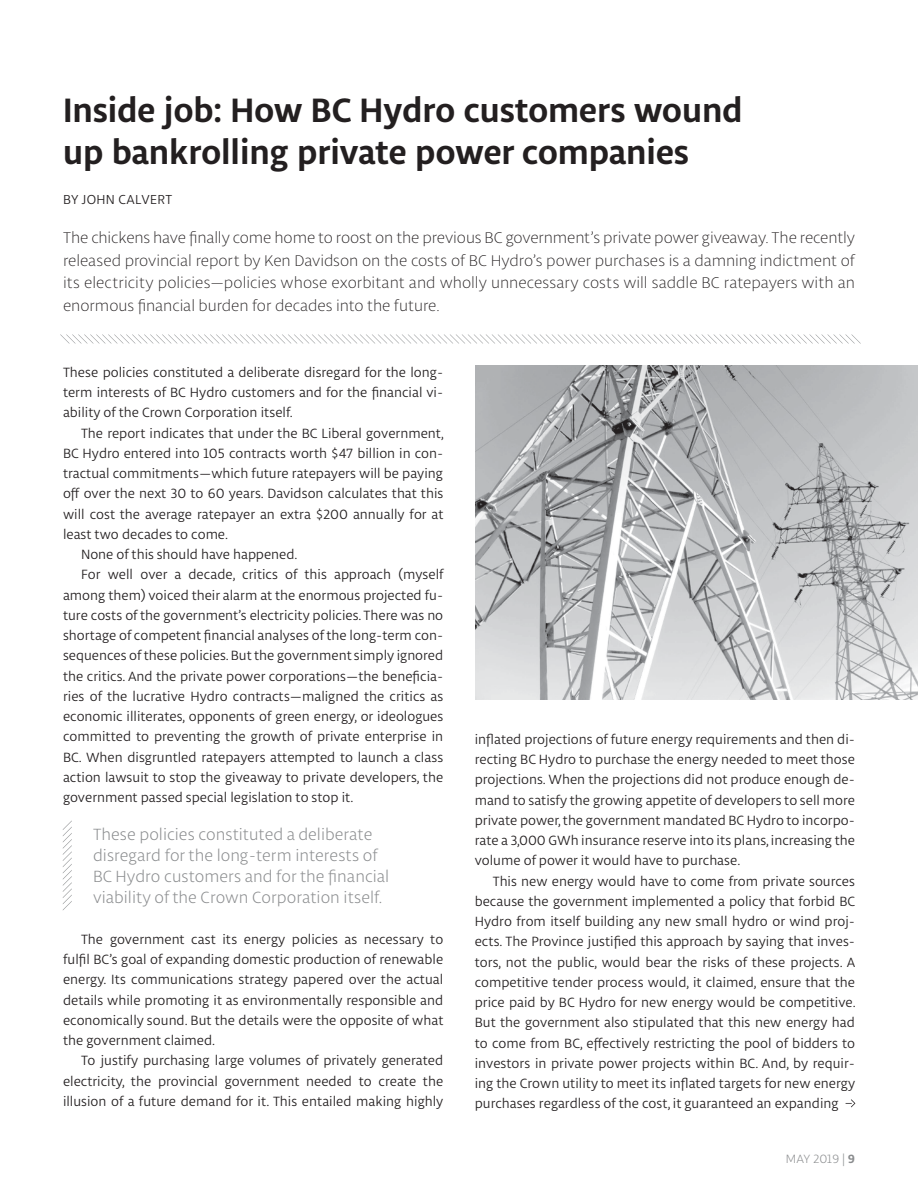
<style>
.page{position:relative;width:918px;height:1188px;background:#fff}
.page>*{position:absolute;margin:0;border:0;box-sizing:border-box;transform-origin:0 0}
.Headline{font:700 36px/42px "Libertad";color:#231f20}
.pullquote{font:300 17.25px/21px "Libertad";color:#8a8c8e}
.intro_paragraph{font:100 16.5px/22.5px "Libertad";color:#231f20;text-align:justify}
.body_text{font:14.25px/20.2px "Libertad";color:#231f20;text-align:justify}
.body_text_-_no_inden{font:14.25px/20.2px "Libertad";color:#231f20;text-align:justify}
.byline{font:13.8px "Libertad";letter-spacing:.025em;color:#231f20}
.body_small_ragged_no{font:300 12.75px "Libertad";letter-spacing:-.01em;color:#8a8c8e}
.s1{font-weight:700}
</style>
<div class="page">
<svg style="left:64px;top:334px;width:792px;height:9px"></svg>
<img style="left:475px;top:366px;width:443px;height:334px">
<svg style="left:63px;top:825px;width:9px;height:81px"></svg>
<svg style="left:846px;top:1099px;width:9px;height:8px"></svg>
<p class="Headline" style="left:63px;top:87px;width:681px">Inside job: How BC Hydro customers wound up bankrolling private power companies</p>
<p class="byline" style="left:63px;top:191px;width:110px">BY JOHN CALVERT</p>
<p class="intro_paragraph" style="left:63px;top:226px;width:794px">The chickens have finally come home to roost on the previous BC government’s private power giveaway. The recently released provincial report by Ken Davidson on the costs of BC Hydro’s power purchases is a damning indictment of its electricity policies—policies whose exorbitant and wholly unnecessary costs will saddle BC ratepayers with an enormous financial burden for decades into the future.</p>
<p class="body_text_-_no_inden" style="left:63px;top:362px;width:382px">These policies constituted a deliberate disregard for the long&shy;term interests of BC Hydro customers and for the financial vi&shy;ability of the Crown Corporation itself.</p>
<p class="body_text" style="left:63px;top:423px;width:382px;text-indent:18px">The report indicates that under the BC Liberal government, BC Hydro entered into 105 contracts worth $47 billion in con&shy;tractual commitments—which future ratepayers will be paying off over the next 30 to 60 years. Davidson calculates that this will cost the average ratepayer an extra $200 annually for at least two decades to come.</p>
<p class="body_text" style="left:81px;top:544px;width:218px">None of this should have happened.</p>
<p class="body_text" style="left:63px;top:564px;width:382px;text-indent:18px">For well over a decade, critics of this approach (myself among them) voiced their alarm at the enormous projected fu&shy;ture costs of the government’s electricity policies. There was no shortage of competent financial analyses of the long-term con&shy;sequences of these policies. But the government simply ignored the critics. And the private power corporations—the beneficia&shy;ries of the lucrative Hydro contracts—maligned the critics as economic illiterates, opponents of green energy, or ideologues committed to preventing the growth of private enterprise in BC. When disgruntled ratepayers attempted to launch a class action lawsuit to stop the giveaway to private developers, the government passed special legislation to stop it.</p>
<p class="pullquote" style="left:93px;top:823px;width:298px">These policies constituted a deliberate disregard for the long-term interests of BC Hydro customers and for the financial viability of the Crown Corporation itself.</p>
<p class="body_text" style="left:63px;top:929px;width:382px;text-indent:18px">The government cast its energy policies as necessary to fulfil BC’s goal of expanding domestic production of renewable energy. Its communications strategy papered over the actual details while promoting it as environmentally responsible and economically sound. But the details were the opposite of what the government claimed.</p>
<p class="body_text" style="left:63px;top:1050px;width:382px;text-indent:18px">To justify purchasing large volumes of privately generated electricity, the provincial government needed to create the illusion of a future demand for it. This entailed making highly</p>
<p class="body_text" style="left:475px;top:729px;width:382px">inflated projections of future energy requirements and then di&shy;recting BC Hydro to purchase the energy needed to meet those projections. When the projections did not produce enough de&shy;mand to satisfy the growing appetite of developers to sell more private power, the government mandated BC Hydro to incorpo&shy;rate a 3,000 GWh insurance reserve into its plans, increasing the volume of power it would have to purchase.</p>
<p class="body_text" style="left:475px;top:871px;width:382px;text-indent:18px">This new energy would have to come from private sources because the government implemented a policy that forbid BC Hydro from itself building any new small hydro or wind proj&shy;ects. The Province justified this approach by saying that inves&shy;tors, not the public, would bear the risks of these projects. A competitive tender process would, it claimed, ensure that the price paid by BC Hydro for new energy would be competitive.<br>But the government also stipulated that this new energy had to come from BC, effectively restricting the pool of bidders to investors in private power projects within BC. And, by requir&shy;ing the Crown utility to meet its inflated targets for new energy purchases regardless of the cost, it guaranteed an expanding</p>
<p class="body_small_ragged_no" style="left:786px;top:1151px;width:71px">MAY 2019 | <span class="s1">9</span></p>
</div>
